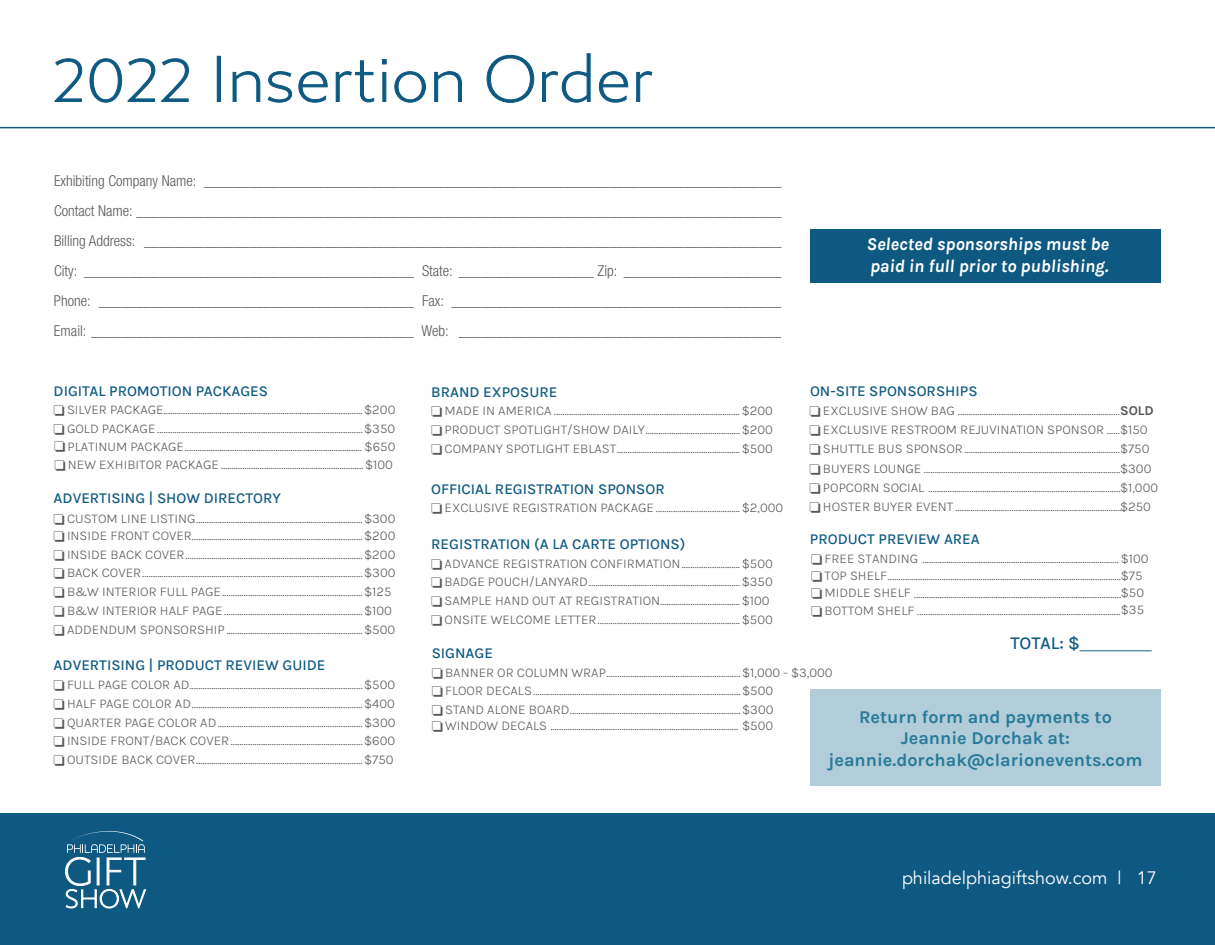
<style>
.page{position:relative;width:1215px;height:945px;background:#fff}
.page>*{position:absolute;margin:0;border:0;box-sizing:border-box;transform-origin:0 0}
.t1{font:700 18px/21.6px "Karla";color:#287a9b;text-align:center}
.t2{font:italic 700 18px/21.6px "Karla";color:#fff}
.t3{font:18px "Avenir";color:#fff}
.t4{font:18px "Helvetica Neue LT Std";color:#0d5982}
.t5{font:300 condensed 15px/30px "Helvetica Neue LT Std";color:#57585a;text-align:justify}
.t6{font:500 15px "Karla";color:#0d5982}
.t7{font:13.5px/18.8px "Karla";color:#57585a}
.s1{font-weight:700}
.s2{font-family:"Karla";font-weight:500}
</style>
<div class="page">
<div style="left:0;top:814px;width:1215px;height:131px;background:#0d5982"></div>
<svg style="left:65px;top:831px;width:81px;height:77px"></svg>
<hr style="left:0;top:127px;width:1215px;height:1px;background:#0d5982">
<svg style="left:54px;top:58px;width:29px;height:44px"></svg>
<svg style="left:89px;top:58px;width:100px;height:45px"></svg>
<svg style="left:217px;top:56px;width:4px;height:46px"></svg>
<svg style="left:232px;top:71px;width:29px;height:31px"></svg>
<svg style="left:267px;top:71px;width:25px;height:32px"></svg>
<svg style="left:298px;top:71px;width:30px;height:32px"></svg>
<svg style="left:335px;top:60px;width:39px;height:43px"></svg>
<svg style="left:382px;top:72px;width:4px;height:30px"></svg>
<svg style="left:382px;top:59px;width:5px;height:5px"></svg>
<svg style="left:394px;top:71px;width:32px;height:32px"></svg>
<svg style="left:434px;top:71px;width:28px;height:31px"></svg>
<svg style="left:486px;top:55px;width:49px;height:48px"></svg>
<svg style="left:542px;top:53px;width:49px;height:50px"></svg>
<svg style="left:599px;top:71px;width:29px;height:32px"></svg>
<svg style="left:636px;top:71px;width:17px;height:31px"></svg>
<div style="left:810px;top:689px;width:351px;height:97px;background:#b1cdd9"></div>
<div style="left:810px;top:229px;width:351px;height:54px;background:#0d5982"></div>
<p class="t5" style="left:54px;top:166px;width:729px">Exhibiting Company Name: _____________________________________________________________________________ Contact Name: ______________________________________________________________________________________ Billing Address: _____________________________________________________________________________________ City: ____________________________________________ State: __________________ Zip: _____________________ Phone: __________________________________________ Fax: ____________________________________________ Email: ___________________________________________ Web: ___________________________________________</p>
<h1 class="t2" style="left:867px;top:234px;width:244px">Selected sponsorships must be paid in full prior to publishing.</h1>
<p class="t6" style="left:54px;top:381px;width:216px">DIGITAL PROMOTION PACKAGES</p>
<p class="t7" style="left:54px;top:400px;width:343px">❏ SILVER PACKAGE............................................................................................$200 ❏ GOLD PACKAGE...............................................................................................$350</p>
<p class="t7" style="left:54px;top:437px;width:343px">❏ PLATINUM PACKAGE.................................................................................. $650</p>
<p class="t7" style="left:55px;top:455px;width:340px">❏ NEW EXHIBITOR PACKAGE ..................................................................$100</p>
<p class="t6" style="left:54px;top:489px;width:229px">ADVERTISING | SHOW DIRECTORY</p>
<p class="t7" style="left:54px;top:526px;width:343px">❏ INSIDE FRONT COVER...............................................................................$200 ❏ INSIDE BACK COVER..................................................................................$200 ❏ BACK COVER......................................................................................................$300 ❏ B&amp;W INTERIOR FULL PAGE.................................................................$125 ❏ B&amp;W INTERIOR HALF PAGE................................................................$100 ❏ ADDENDUM SPONSORSHIP...............................................................$500</p>
<p class="t7" style="left:54px;top:508px;width:343px">❏ CUSTOM LINE LISTING.............................................................................$300</p>
<p class="t6" style="left:54px;top:655px;width:273px">ADVERTISING | PRODUCT REVIEW GUIDE</p>
<p class="t7" style="left:54px;top:675px;width:343px;text-align:justify">❏ FULL PAGE COLOR AD................................................................................$500 ❏ HALF PAGE COLOR AD...............................................................................$400 ❏ QUARTER PAGE COLOR AD...................................................................$300 ❏ INSIDE FRONT/BACK COVER.............................................................$600 ❏ OUTSIDE BACK COVER.............................................................................$750</p>
<p class="t6" style="left:431px;top:382px;width:128px">BRAND EXPOSURE</p>
<p class="t7" style="left:431px;top:401px;width:343px">❏ MADE IN AMERICA ...................................................................................... $200</p>
<p class="t7" style="left:431px;top:420px;width:343px">❏ PRODUCT SPOTLIGHT/SHOW DAILY............................................$200 ❏ COMPANY SPOTLIGHT EBLAST.........................................................$500</p>
<p class="t6" style="left:431px;top:479px;width:235px">OFFICIAL REGISTRATION SPONSOR</p>
<p class="t7" style="left:431px;top:498px;width:354px">❏ EXCLUSIVE REGISTRATION PACKAGE .......................................$2,000</p>
<p class="t6" style="left:431px;top:534px;width:256px">REGISTRATION (A LA CARTE OPTIONS)</p>
<p class="t7" style="left:431px;top:553px;width:343px">❏ ADVANCE REGISTRATION CONFIRMATION...........................$500 ❏ BADGE POUCH/LANYARD......................................................................$350 ❏ SAMPLE HAND OUT AT REGISTRATION.....................................$100 ❏ ONSITE WELCOME LETTER..................................................................$500</p>
<p class="t6" style="left:810px;top:381px;width:169px">ON-SITE SPONSORSHIPS</p>
<p class="t7" style="left:810px;top:400px;width:346px;line-height:19.2px">❏ EXCLUSIVE SHOW BAG ...........................................................................<span class="s1">SOLD </span>❏ EXCLUSIVE RESTROOM REJUVINATION SPONSOR ......$150</p>
<p class="t7" style="left:810px;top:439px;width:350px;line-height:19.2px">❏ SHUTTLE BUS SPONSOR........................................................................$750 ❏ BUYERS LOUNGE ...........................................................................................$300 ❏ POPCORN SOCIAL .........................................................................................$1,000 ❏ HOSTER BUYER EVENT .............................................................................$250</p>
<p class="t6" style="left:810px;top:530px;width:171px">PRODUCT PREVIEW AREA</p>
<p class="t7" style="left:811px;top:549px;width:339px;line-height:17.5px">❏ FREE STANDING ...........................................................................................$100 ❏ TOP SHELF............................................................................................................$75 ❏ MIDDLE SHELF ................................................................................................$50 ❏ BOTTOM SHELF ..............................................................................................$35</p>
<h1 class="t4" style="left:1010px;top:632px;width:143px"><span class="s2">TOTAL: $</span>________</h1>
<p class="t6" style="left:432px;top:643px;width:63px">SIGNAGE</p>
<p class="t7" style="left:432px;top:663px;width:403px">❏ BANNER OR COLUMN WRAP..............................................................$1,000 - $3,000</p>
<p class="t7" style="left:432px;top:699px;width:343px">❏ STAND ALONE BOARD...............................................................................$300</p>
<p class="t7" style="left:432px;top:681px;width:343px">❏ FLOOR DECALS................................................................................................$500</p>
<h1 class="t1" style="left:829px;top:706px;width:315px">Return form and payments to<br>Jeannie Dorchak at: jeannie.dorchak@clarionevents.com</h1>
<p class="t7" style="left:432px;top:716px;width:343px">❏ WINDOW DECALS ....................................................................................... $500</p>
<h1 class="t3" style="left:902px;top:867px;width:256px">philadelphiagiftshow.com | 17</h1>
</div>
